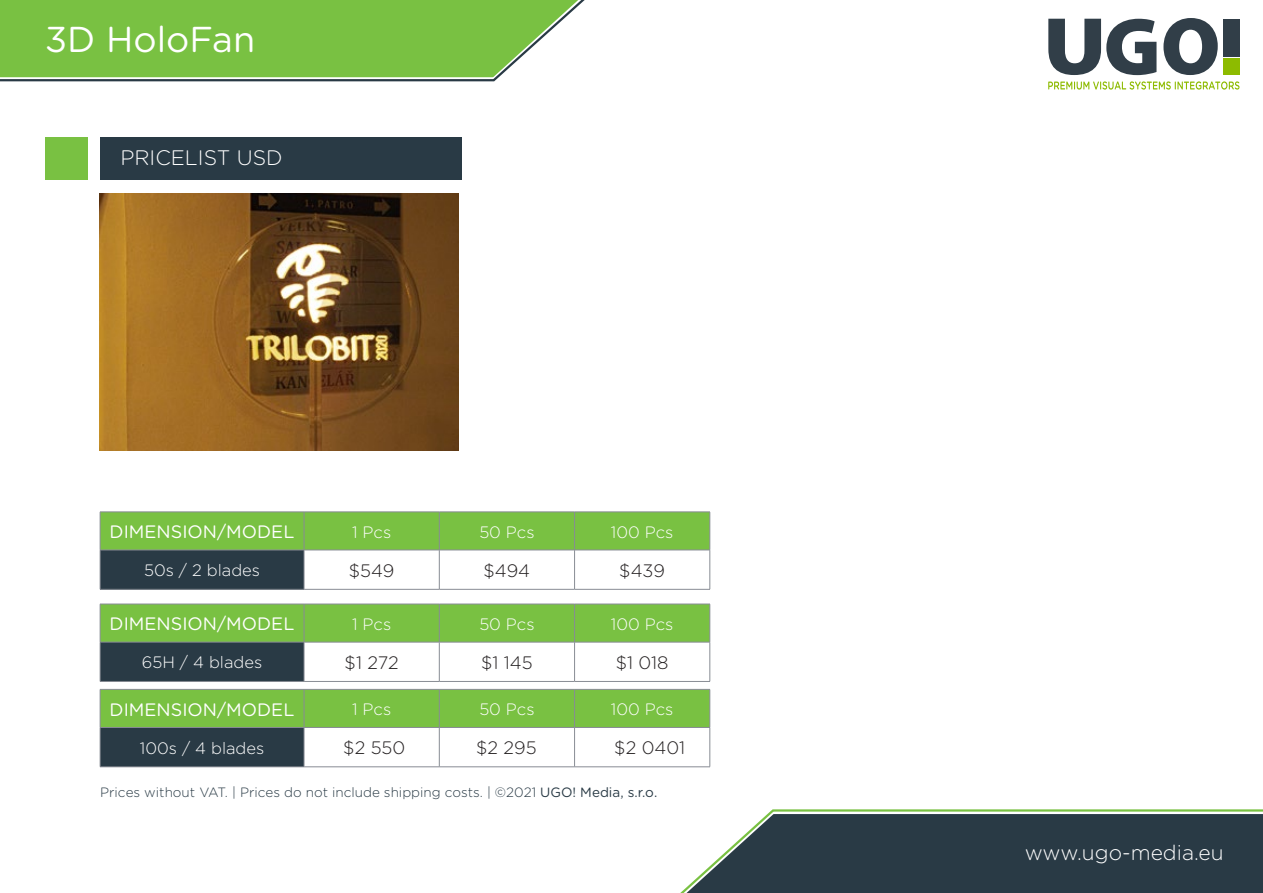
<style>
.page{position:relative;width:1263px;height:893px;background:#fff}
.page>*{position:absolute;margin:0;border:0;box-sizing:border-box;transform-origin:0 0}
.t1{font:36px "Gotham Rounded";color:#fff}
.t2{font:300 21px "Gotham Rounded";color:#fff}
.t3{font:18px "Gotham Rounded";color:#fff}
.t4{font:300 18px "Gotham Rounded";color:#231f20}
.t5{font:300 16.5px "Gotham Rounded";color:#fff}
.t6{font:300 13.5px "Gotham Rounded";color:#293a45}
.s1{font-weight:400}
</style>
<div class="page">
<div style="left:100px;top:137px;width:361px;height:43px;background:#293a45"></div>
<svg style="left:0;top:0;width:585px;height:82px;background:#85c356"></svg>
<svg style="left:680px;top:809px;width:583px;height:84px;background:#43545a"></svg>
<svg style="left:1048px;top:81px;width:191px;height:9px"></svg>
<div style="left:1223px;top:59px;width:16px;height:16px;background:#8dbb00"></div>
<svg style="left:1048px;top:18px;width:170px;height:57px"></svg>
<div style="left:1223px;top:19px;width:16px;height:38px;background:#313e48"></div>
<div style="left:45px;top:137px;width:43px;height:43px;background:#79c142"></div>
<div style="left:101px;top:513px;width:608px;height:37px;background:#79c142"></div>
<div style="left:100px;top:550px;width:204px;height:39px;background:#293a45"></div>
<hr style="left:100px;top:512px;width:204px;height:1px;background:#888c94">
<hr style="left:100px;top:512px;width:1px;height:38px;background:#888c94">
<hr style="left:304px;top:512px;width:135px;height:1px;background:#888c94">
<hr style="left:304px;top:512px;width:1px;height:38px;background:#888c94">
<hr style="left:439px;top:512px;width:136px;height:1px;background:#888c94">
<hr style="left:439px;top:512px;width:1px;height:38px;background:#888c94">
<hr style="left:575px;top:512px;width:135px;height:1px;background:#888c94">
<hr style="left:574px;top:512px;width:1px;height:38px;background:#888c94">
<hr style="left:709px;top:512px;width:1px;height:38px;background:#888c94">
<hr style="left:100px;top:550px;width:204px;height:1px;background:#888c94">
<hr style="left:100px;top:550px;width:1px;height:39px;background:#888c94">
<hr style="left:304px;top:550px;width:135px;height:1px;background:#888c94">
<hr style="left:304px;top:550px;width:1px;height:39px;background:#888c94">
<hr style="left:439px;top:550px;width:136px;height:1px;background:#888c94">
<hr style="left:439px;top:550px;width:1px;height:39px;background:#888c94">
<hr style="left:575px;top:550px;width:135px;height:1px;background:#888c94">
<hr style="left:574px;top:550px;width:1px;height:39px;background:#888c94">
<hr style="left:709px;top:550px;width:1px;height:39px;background:#888c94">
<hr style="left:100px;top:589px;width:204px;height:1px;background:#888c94">
<hr style="left:304px;top:589px;width:135px;height:1px;background:#888c94">
<hr style="left:439px;top:589px;width:136px;height:1px;background:#888c94">
<hr style="left:575px;top:589px;width:135px;height:1px;background:#888c94">
<img style="left:100px;top:193px;width:358px;height:258px">
<div style="left:101px;top:605px;width:608px;height:37px;background:#79c142"></div>
<div style="left:100px;top:642px;width:204px;height:39px;background:#293a45"></div>
<hr style="left:100px;top:604px;width:204px;height:1px;background:#888c94">
<hr style="left:100px;top:604px;width:1px;height:38px;background:#888c94">
<hr style="left:304px;top:604px;width:135px;height:1px;background:#888c94">
<hr style="left:304px;top:604px;width:1px;height:38px;background:#888c94">
<hr style="left:439px;top:604px;width:136px;height:1px;background:#888c94">
<hr style="left:439px;top:604px;width:1px;height:38px;background:#888c94">
<hr style="left:575px;top:604px;width:135px;height:1px;background:#888c94">
<hr style="left:574px;top:604px;width:1px;height:38px;background:#888c94">
<hr style="left:709px;top:604px;width:1px;height:38px;background:#888c94">
<hr style="left:100px;top:642px;width:204px;height:1px;background:#888c94">
<hr style="left:100px;top:642px;width:1px;height:39px;background:#888c94">
<hr style="left:304px;top:642px;width:135px;height:1px;background:#888c94">
<hr style="left:304px;top:642px;width:1px;height:39px;background:#888c94">
<hr style="left:439px;top:642px;width:136px;height:1px;background:#888c94">
<hr style="left:439px;top:642px;width:1px;height:39px;background:#888c94">
<hr style="left:575px;top:642px;width:135px;height:1px;background:#888c94">
<hr style="left:574px;top:642px;width:1px;height:39px;background:#888c94">
<hr style="left:709px;top:642px;width:1px;height:39px;background:#888c94">
<hr style="left:100px;top:681px;width:204px;height:1px;background:#888c94">
<hr style="left:304px;top:681px;width:135px;height:1px;background:#888c94">
<hr style="left:439px;top:681px;width:136px;height:1px;background:#888c94">
<hr style="left:575px;top:681px;width:135px;height:1px;background:#888c94">
<div style="left:101px;top:690px;width:608px;height:37px;background:#79c142"></div>
<div style="left:100px;top:727px;width:204px;height:40px;background:#293a45"></div>
<hr style="left:100px;top:689px;width:204px;height:1px;background:#888c94">
<hr style="left:100px;top:690px;width:1px;height:37px;background:#888c94">
<hr style="left:304px;top:689px;width:135px;height:1px;background:#888c94">
<hr style="left:304px;top:690px;width:1px;height:37px;background:#888c94">
<hr style="left:439px;top:689px;width:136px;height:1px;background:#888c94">
<hr style="left:439px;top:690px;width:1px;height:37px;background:#888c94">
<hr style="left:575px;top:689px;width:135px;height:1px;background:#888c94">
<hr style="left:574px;top:690px;width:1px;height:37px;background:#888c94">
<hr style="left:709px;top:690px;width:1px;height:37px;background:#888c94">
<hr style="left:100px;top:727px;width:204px;height:1px;background:#888c94">
<hr style="left:100px;top:728px;width:1px;height:39px;background:#888c94">
<hr style="left:304px;top:727px;width:135px;height:1px;background:#888c94">
<hr style="left:304px;top:728px;width:1px;height:39px;background:#888c94">
<hr style="left:439px;top:727px;width:136px;height:1px;background:#888c94">
<hr style="left:439px;top:728px;width:1px;height:39px;background:#888c94">
<hr style="left:575px;top:727px;width:135px;height:1px;background:#888c94">
<hr style="left:574px;top:728px;width:1px;height:39px;background:#888c94">
<hr style="left:709px;top:728px;width:1px;height:39px;background:#888c94">
<hr style="left:100px;top:766px;width:204px;height:1px;background:#888c94">
<hr style="left:304px;top:766px;width:135px;height:1px;background:#888c94">
<hr style="left:439px;top:766px;width:136px;height:1px;background:#888c94">
<hr style="left:575px;top:766px;width:135px;height:1px;background:#888c94">
<p class="t1" style="left:45px;top:14px;width:212px">3D HoloFan</p>
<p class="t2" style="left:120px;top:143px;width:164px">PRICELIST USD</p>
<p class="t3" style="left:110px;top:519px;width:186px">DIMENSION/MODEL</p>
<p class="t5" style="left:352px;top:521px;width:41px">1 Pcs</p>
<p class="t5" style="left:479px;top:521px;width:57px">50 Pcs</p>
<p class="t5" style="left:611px;top:521px;width:64px">100 Pcs</p>
<p class="t5" style="left:144px;top:559px;width:117px">50s / 2 blades</p>
<p class="t4" style="left:349px;top:558px;width:47px">$549</p>
<p class="t4" style="left:484px;top:558px;width:48px">$494</p>
<p class="t4" style="left:619px;top:558px;width:47px">$439</p>
<p class="t3" style="left:110px;top:611px;width:186px">DIMENSION/MODEL</p>
<p class="t5" style="left:352px;top:613px;width:41px">1 Pcs</p>
<p class="t5" style="left:479px;top:613px;width:57px">50 Pcs</p>
<p class="t5" style="left:611px;top:613px;width:64px">100 Pcs</p>
<p class="t5" style="left:142px;top:651px;width:122px">65H / 4 blades</p>
<p class="t4" style="left:345px;top:651px;width:56px">$1 272</p>
<p class="t4" style="left:481px;top:651px;width:53px">$1 145</p>
<p class="t4" style="left:616px;top:651px;width:54px">$1 018</p>
<p class="t3" style="left:110px;top:697px;width:186px">DIMENSION/MODEL</p>
<p class="t5" style="left:352px;top:698px;width:41px">1 Pcs</p>
<p class="t5" style="left:479px;top:698px;width:57px">50 Pcs</p>
<p class="t5" style="left:611px;top:698px;width:64px">100 Pcs</p>
<p class="t5" style="left:140px;top:737px;width:126px">100s / 4 blades</p>
<p class="t4" style="left:343px;top:736px;width:63px">$2 550</p>
<p class="t4" style="left:476px;top:736px;width:62px">$2 295</p>
<p class="t4" style="left:614px;top:736px;width:72px">$2 0401</p>
<p class="t6" style="left:100px;top:784px;width:559px">Prices without VAT. | Prices do not include shipping costs. | ©2021 <span class="s1">UGO! Media, s.r.o.</span></p>
<p class="t2" style="left:1025px;top:838px;width:200px">www.ugo-media.eu</p>
</div>
